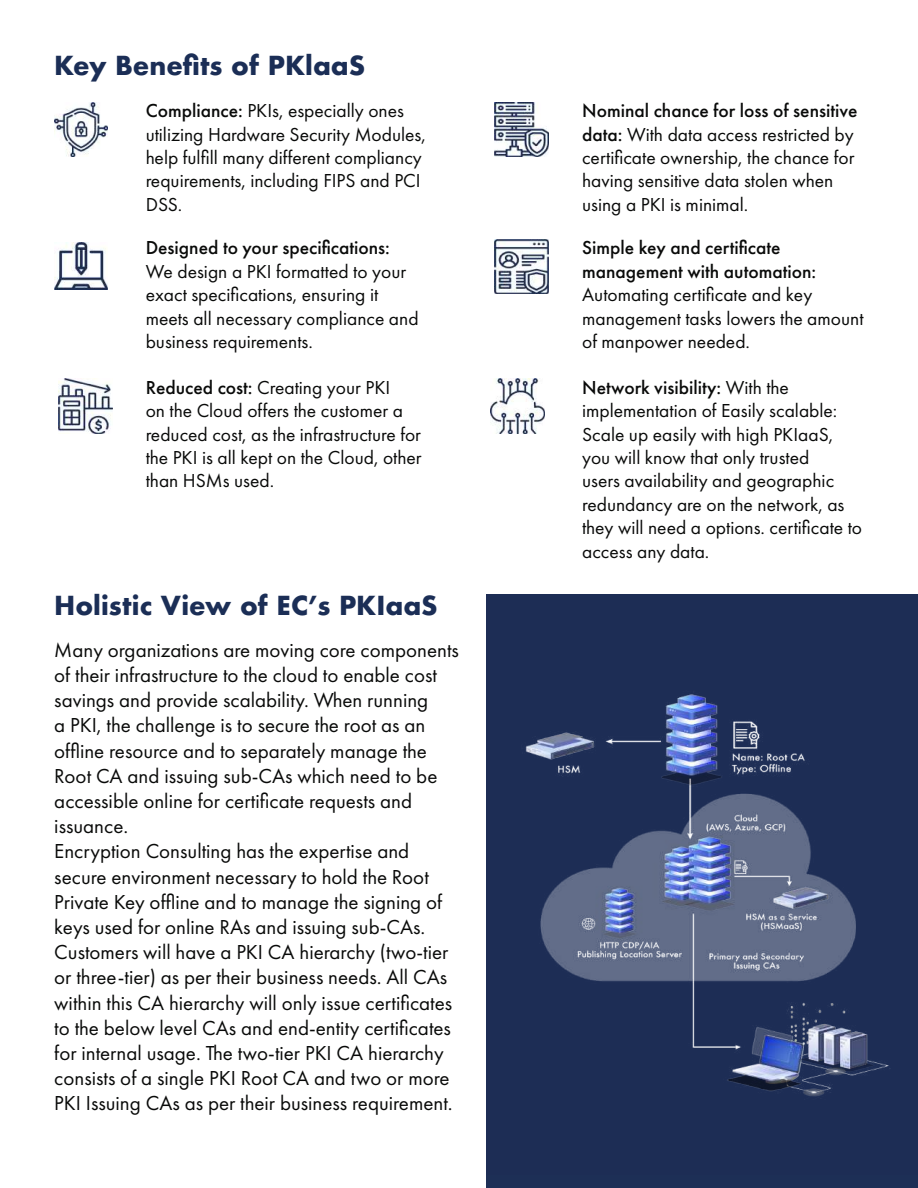
<style>
.page{position:relative;width:918px;height:1188px;background:#fff}
.page>*{position:absolute;margin:0;border:0;box-sizing:border-box;transform-origin:0 0}
.t1{font:700 25.5px "Futura";color:#1b2e56}
.t2{font:21px/25.2px "Futura PT";color:#090a09}
.t3{font:19.5px/23.4px "Futura PT";color:#090a09}
.t4{font:500 19.5px/23.4px "Futura PT";color:#090a09}
.s1{font-weight:500}
</style>
<div class="page">
<img style="left:490px;top:379px;width:54px;height:54px">
<img style="left:54px;top:102px;width:54px;height:54px">
<img style="left:495px;top:240px;width:54px;height:54px">
<img style="left:495px;top:102px;width:54px;height:54px">
<img style="left:58px;top:379px;width:54px;height:54px">
<img style="left:54px;top:243px;width:54px;height:47px">
<div style="left:486px;top:594px;width:432px;height:594px;background:#1d2f56"></div>
<img style="left:525px;top:694px;width:365px;height:403px">
<h1 class="t1" style="left:54px;top:47px;width:313px">Key Benefits of PKlaaS</h1>
<p class="t3" style="left:146px;top:99px;width:282px"><span class="s1">Compliance:</span> PKIs, especially ones utilizing Hardware Security Modules, help fulfill many different compliancy requirements, including FIPS and PCI<br>DSS.</p>
<p class="t3" style="left:582px;top:99px;width:277px"><span class="s1">Nominal chance for loss of sensitive data:</span> With data access restricted by certificate ownership, the chance for having sensitive data stolen when using a PKI is minimal.</p>
<p class="t4" style="left:582px;top:236px;width:236px">Simple key and certificate management with automation:</p>
<p class="t3" style="left:582px;top:283px;width:283px">Automating certificate and key management tasks lowers the amount of manpower needed.</p>
<p class="t3" style="left:146px;top:375px;width:277px"><span class="s1">Reduced cost:</span> Creating your PKI<br>on the Cloud offers the customer a reduced cost, as the infrastructure for the PKI is all kept on the Cloud, other than HSMs used.</p>
<p class="t4" style="left:146px;top:236px;width:246px">Designed to your specifications:</p>
<p class="t3" style="left:146px;top:259px;width:274px">We design a PKI formatted to your exact specifications, ensuring it meets all necessary compliance and business requirements.</p>
<p class="t3" style="left:582px;top:375px;width:282px"><span class="s1">Network visibility:</span> With the implementation of Easily scalable:<br>Scale up easily with high PKIaaS, you will know that only trusted<br>users availability and geographic redundancy are on the network, as they will need a options. certificate to access any data.</p>
<h1 class="t1" style="left:54px;top:587px;width:385px">Holistic View of EC’s PKIaaS</h1>
<p class="t2" style="left:54px;top:637px;width:406px">Many organizations are moving core components of their infrastructure to the cloud to enable cost savings and provide scalability. When running<br>a PKI, the challenge is to secure the root as an offline resource and to separately manage the Root CA and issuing sub-CAs which need to be accessible online for certificate requests and issuance.<br>Encryption Consulting has the expertise and secure environment necessary to hold the Root Private Key offline and to manage the signing of keys used for online RAs and issuing sub-CAs.<br>Customers will have a PKI CA hierarchy (two-tier or three-tier) as per their business needs. All CAs within this CA hierarchy will only issue certificates to the below level CAs and end-entity certificates for internal usage. The two-tier PKI CA hierarchy consists of a single PKI Root CA and two or more PKI Issuing CAs as per their business requirement.</p>
</div>
